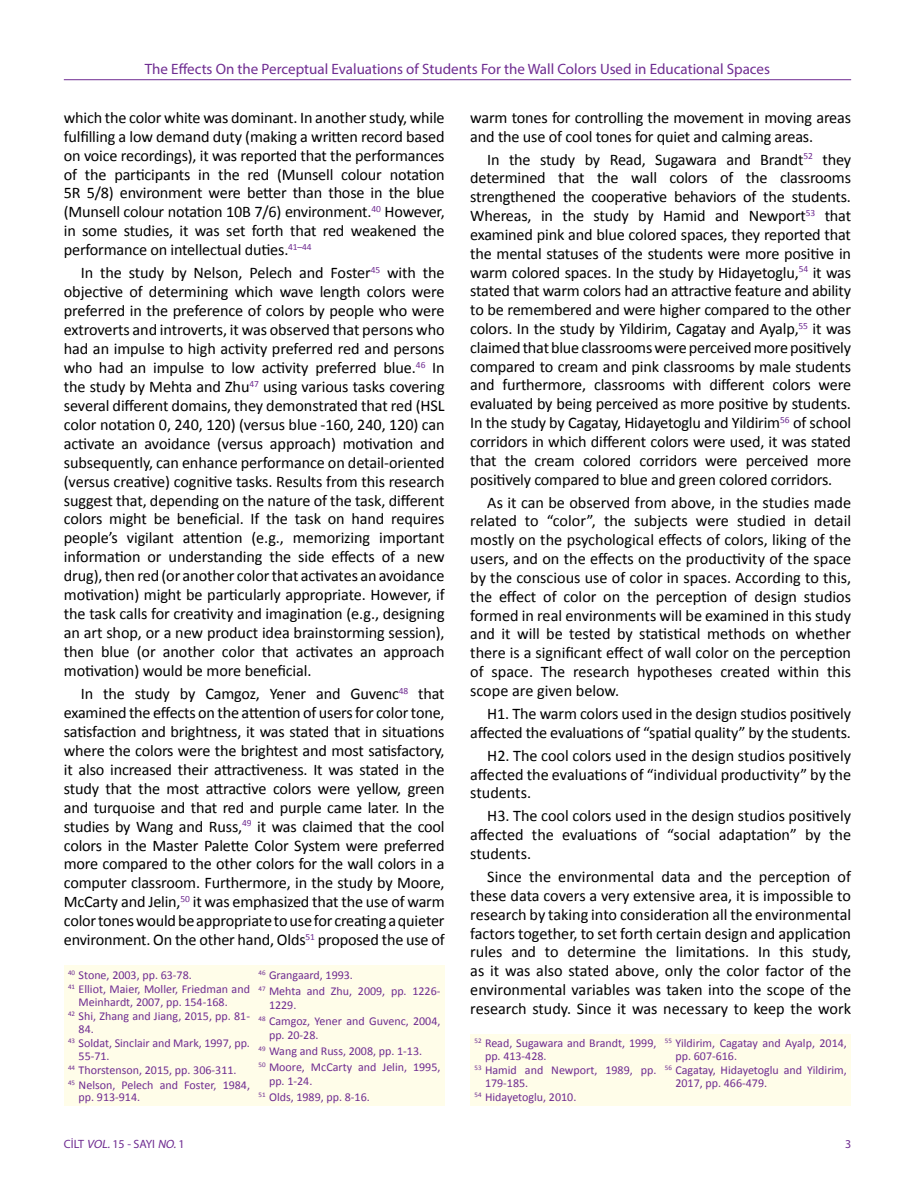
<style>
.page{position:relative;width:915px;height:1191px;background:#fff}
.page>*{position:absolute;margin:0;border:0;box-sizing:border-box;transform-origin:0 0}
.t1{font:16.2px/18.9px "Calibri";letter-spacing:-.01em;color:#000;text-align:justify}
.t2{font:15px "Myriad Pro";color:#6f2c91}
.t3{font:12px/14.5px "Calibri";color:#6f2c91}
.t4{font:12px "Myriad Pro";color:#6f2c91}
.s1{font-style:italic}
</style>
<div class="page">
<hr style="left:64px;top:79px;width:786px;height:1px;background:#6f2c91">
<div style="left:64px;top:965px;width:190px;height:140px;background:#fffde9"></div>
<div style="left:470px;top:1034px;width:190px;height:71px;background:#fffde9"></div>
<div style="left:254px;top:965px;width:190px;height:140px;background:#fffde9"></div>
<div style="left:660px;top:1034px;width:190px;height:71px;background:#fffde9"></div>
<p class="t2" style="left:145px;top:60px;width:626px">The Effects On the Perceptual Evaluations of Students For the Wall Colors Used in Educational Spaces</p>
<p class="t1" style="left:64px;top:108px;width:382px">which the color white was dominant. In another study, while fulfilling a low demand duty (making a written record based on voice recordings), it was reported that the performances of the participants in the red (Munsell colour notation 5R 5/8) environment were better than those in the blue (Munsell colour notation 10B 7/6) environment.<sup>40</sup> However, in some studies, it was set forth that red weakened the performance on intellectual duties.<sup>41–44</sup></p>
<p class="t1" style="left:64px;top:264px;width:382px;text-indent:17px">In the study by Nelson, Pelech and Foster<sup>45</sup> with the objective of determining which wave length colors were preferred in the preference of colors by people who were extroverts and introverts, it was observed that persons who had an impulse to high activity preferred red and persons who had an impulse to low activity preferred blue.<sup>46</sup> In the study by Mehta and Zhu<sup>47</sup> using various tasks covering several different domains, they demonstrated that red (HSL color notation 0, 240, 120) (versus blue -160, 240, 120) can activate an avoidance (versus approach) motivation and subsequently, can enhance performance on detail-oriented (versus creative) cognitive tasks. Results from this research suggest that, depending on the nature of the task, different colors might be beneficial. If the task on hand requires people’s vigilant attention (e.g., memorizing important information or understanding the side effects of a new drug), then red (or another color that activates an avoidance motivation) might be particularly appropriate. However, if the task calls for creativity and imagination (e.g., designing an art shop, or a new product idea brainstorming session), then blue (or another color that activates an approach motivation) would be more beneficial.</p>
<p class="t1" style="left:64px;top:684px;width:382px;text-indent:17px">In the study by Camgoz, Yener and Guvenc<sup>48</sup> that examined the effects on the attention of users for color tone, satisfaction and brightness, it was stated that in situations where the colors were the brightest and most satisfactory, it also increased their attractiveness. It was stated in the study that the most attractive colors were yellow, green and turquoise and that red and purple came later. In the studies by Wang and Russ,<sup>49</sup> it was claimed that the cool colors in the Master Palette Color System were preferred more compared to the other colors for the wall colors in a computer classroom. Furthermore, in the study by Moore, McCarty and Jelin,<sup>50</sup> it was emphasized that the use of warm color tones would be appropriate to use for creating a quieter environment. On the other hand, Olds<sup>51</sup> proposed the use of</p>
<p class="t3" style="left:68px;top:967px;width:183px"><sup>40</sup> Stone, 2003, pp. 63-78.<br><sup>41</sup> Elliot, Maier, Moller, Friedman and</p>
<p class="t3" style="left:68px;top:994px;width:183px;text-indent:10px">Meinhardt, 2007, pp. 154-168.<br><sup>42</sup> Shi, Zhang and Jiang, 2015, pp. 81-</p>
<p class="t3" style="left:68px;top:1021px;width:183px;text-indent:10px">84.<br><sup>43</sup> Soldat, Sinclair and Mark, 1997, pp.</p>
<p class="t3" style="left:68px;top:1048px;width:183px;text-indent:10px">55-71.<br><sup>44</sup> Thorstenson, 2015, pp. 306-311.<br><sup>45</sup> Nelson, Pelech and Foster, 1984,</p>
<p class="t3" style="left:79px;top:1090px;width:63px">pp. 913-914.</p>
<p class="t3" style="left:258px;top:966px;width:183px;line-height:16.2px"><sup>46</sup> Grangaard, 1993.<br><sup>47</sup> Mehta and Zhu, 2009, pp. 1226-</p>
<p class="t3" style="left:258px;top:996px;width:183px;line-height:16.2px;text-indent:10px">1229.<br><sup>48</sup> Camgoz, Yener and Guvenc, 2004,</p>
<p class="t3" style="left:258px;top:1026px;width:183px;line-height:16.2px;text-indent:10px">pp. 20-28.<br><sup>49</sup> Wang and Russ, 2008, pp. 1-13.<br><sup>50</sup> Moore, McCarty and Jelin, 1995,</p>
<p class="t3" style="left:258px;top:1073px;width:113px;line-height:16.2px;text-indent:10px">pp. 1-24.<br><sup>51</sup> Olds, 1989, pp. 8-16.</p>
<p class="t1" style="left:470px;top:108px;width:382px">warm tones for controlling the movement in moving areas and the use of cool tones for quiet and calming areas.</p>
<p class="t1" style="left:470px;top:150px;width:382px;text-indent:17px">In the study by Read, Sugawara and Brandt<sup>52</sup> they determined that the wall colors of the classrooms strengthened the cooperative behaviors of the students.<br>Whereas, in the study by Hamid and Newport<sup>53</sup> that examined pink and blue colored spaces, they reported that the mental statuses of the students were more positive in warm colored spaces. In the study by Hidayetoglu,<sup>54</sup> it was stated that warm colors had an attractive feature and ability to be remembered and were higher compared to the other colors. In the study by Yildirim, Cagatay and Ayalp,<sup>55</sup> it was claimed that blue classrooms were perceived more positively compared to cream and pink classrooms by male students and furthermore, classrooms with different colors were evaluated by being perceived as more positive by students.<br>In the study by Cagatay, Hidayetoglu and Yildirim<sup>56</sup> of school corridors in which different colors were used, it was stated that the cream colored corridors were perceived more positively compared to blue and green colored corridors.</p>
<p class="t1" style="left:470px;top:493px;width:382px;text-indent:17px">As it can be observed from above, in the studies made related to “color”, the subjects were studied in detail mostly on the psychological effects of colors, liking of the users, and on the effects on the productivity of the space by the conscious use of color in spaces. According to this, the effect of color on the perception of design studios formed in real environments will be examined in this study and it will be tested by statistical methods on whether there is a significant effect of wall color on the perception of space. The research hypotheses created within this scope are given below.</p>
<p class="t1" style="left:470px;top:704px;width:382px;text-align:right">H1. The warm colors used in the design studios positively affected the evaluations of “spatial quality” by the students.</p>
<p class="t1" style="left:470px;top:746px;width:382px;text-indent:17px">H2. The cool colors used in the design studios positively affected the evaluations of “individual productivity” by the students.</p>
<p class="t1" style="left:470px;top:806px;width:382px;text-indent:17px">H3. The cool colors used in the design studios positively affected the evaluations of “social adaptation” by the students.</p>
<p class="t1" style="left:470px;top:867px;width:382px;text-indent:17px">Since the environmental data and the perception of these data covers a very extensive area, it is impossible to research by taking into consideration all the environmental factors together, to set forth certain design and application rules and to determine the limitations. In this study, as it was also stated above, only the color factor of the environmental variables was taken into the scope of the research study. Since it was necessary to keep the work</p>
<p class="t3" style="left:485px;top:1037px;width:173px;line-height:12.5px;text-indent:-10px"><sup>52</sup> Read, Sugawara and Brandt, 1999, pp. 413-428.</p>
<p class="t3" style="left:485px;top:1064px;width:173px;line-height:12.5px;text-indent:-10px"><sup>53</sup> Hamid and Newport, 1989, pp.<br>179-185.</p>
<p class="t3" style="left:474px;top:1090px;width:103px"><sup>54</sup> Hidayetoglu, 2010.</p>
<p class="t3" style="left:675px;top:1037px;width:173px;line-height:12.5px;text-indent:-10px"><sup>55</sup> Yildirim, Cagatay and Ayalp, 2014, pp. 607-616.</p>
<p class="t3" style="left:675px;top:1064px;width:173px;line-height:12.5px;text-indent:-10px"><sup>56</sup> Cagatay, Hidayetoglu and Yildirim,<br>2017, pp. 466-479.</p>
<p class="t4" style="left:64px;top:1137px;width:122px">CİLT <span class="s1">VOL.</span>15 - SAYI <span class="s1">NO.</span>1</p>
<p class="t4" style="left:844px;top:1137px;width:8px">3</p>
</div>
